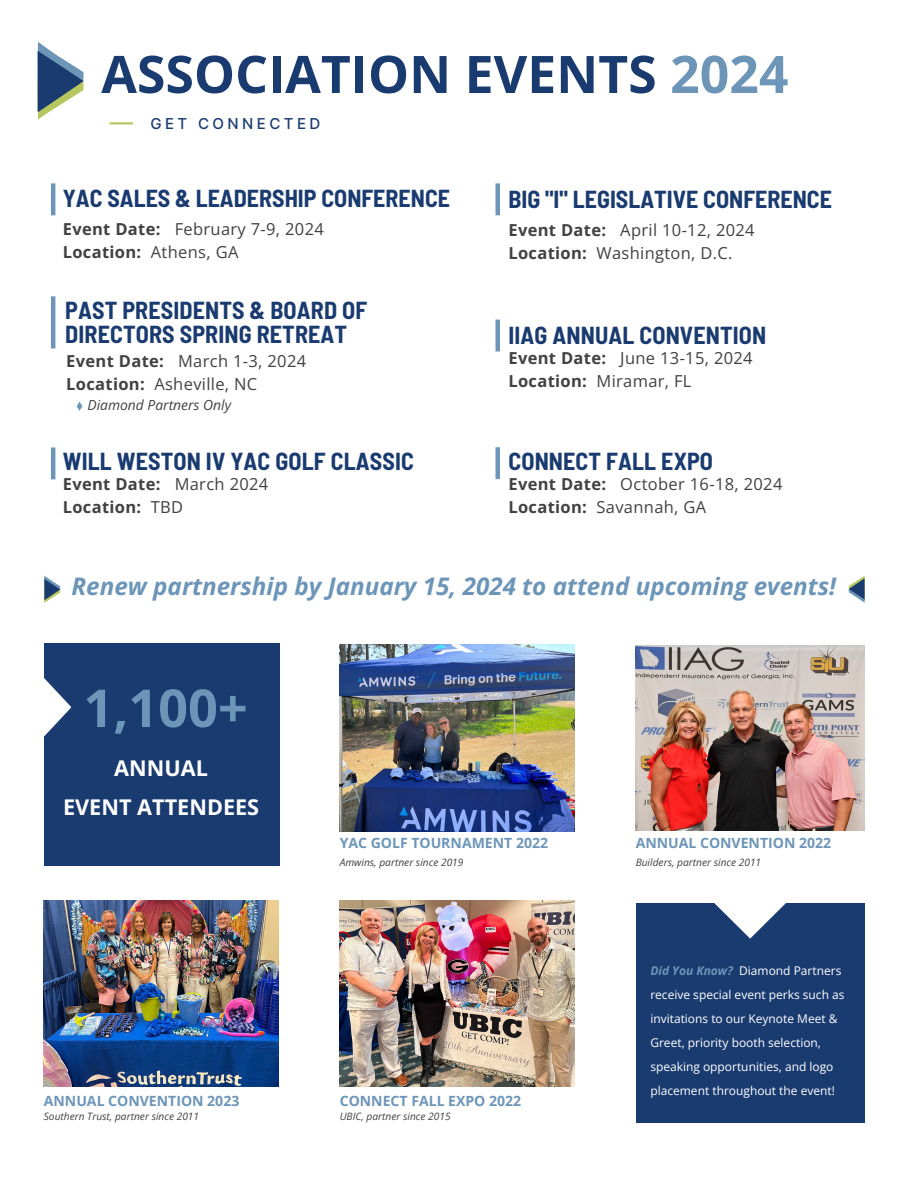
<style>
.page{position:relative;width:918px;height:1188px;background:#fff}
.page>*{position:absolute;margin:0;border:0;box-sizing:border-box;transform-origin:0 0}
.t1{font:700 52.35px "Open Sans";color:#6c95b8}
.t2{font:700 51.75px "Open Sans";color:#1a3b70}
.t3{font:italic 700 24.15px "Open Sans";color:#6c95b8}
.t4{font:700 semi-condensed 24px "Barlow";letter-spacing:.005em;color:#1a3b70}
.t5{font:700 21.75px "Open Sans";color:#fff}
.t6{font:16.5px "Open Sans";letter-spacing:.02em;color:#424040}
.t7{font:700 16.5px "Open Sans";letter-spacing:.02em;color:#424040}
.t8{font:500 15px "Inter";letter-spacing:.23em;color:#1a3b70}
.t9{font:700 14.1px "Open Sans";color:#6c95b8}
.t10{font:italic 13.8px "Open Sans";color:#424040}
.t11{font:12px/24px "Open Sans";color:#fff}
.t12{font:italic 10.2px "Open Sans";color:#424040}
.s1{color:#6c95b8}
.s2{font-weight:700}
.s3{font-weight:400}
.s4{font-weight:700;font-style:italic;color:#6c95b8}
</style>
<div class="page">
<svg style="left:38px;top:42px;width:45px;height:78px"></svg>
<hr style="left:110px;top:122px;width:23px;height:3px;background:#b5c75e">
<hr style="left:51px;top:296px;width:4px;height:52px;background:#6c95b8">
<svg style="left:77px;top:402px;width:5px;height:9px"></svg>
<div style="left:495px;top:183px;width:5px;height:32px;background:#6c95b8"></div>
<hr style="left:51px;top:183px;width:4px;height:32px;background:#6c95b8">
<div style="left:495px;top:320px;width:5px;height:31px;background:#6c95b8"></div>
<div style="left:495px;top:447px;width:5px;height:32px;background:#6c95b8"></div>
<hr style="left:51px;top:447px;width:4px;height:32px;background:#6c95b8">
<div style="left:636px;top:903px;width:229px;height:219px;background:#1a3b70"></div>
<svg style="left:714px;top:903px;width:72px;height:36px"></svg>
<img style="left:636px;top:645px;width:228px;height:186px">
<svg style="left:44px;top:576px;width:16px;height:27px"></svg>
<svg style="left:849px;top:576px;width:16px;height:27px"></svg>
<img style="left:340px;top:645px;width:235px;height:187px">
<div style="left:44px;top:643px;width:235px;height:223px;background:#1a3b70"></div>
<svg style="left:44px;top:678px;width:27px;height:59px"></svg>
<img style="left:44px;top:901px;width:235px;height:185px">
<img style="left:340px;top:901px;width:235px;height:185px">
<p class="t2" style="left:101px;top:38px;width:689px">ASSOCIATION EVENTS <span class="s1">2024</span></p>
<p class="t8" style="left:150px;top:114px;width:172px">GET CONNECTED</p>
<p class="t4" style="left:63px;top:183px;width:389px">YAC SALES &amp; LEADERSHIP CONFERENCE</p>
<p class="t6" style="left:63px;top:218px;width:263px"><span class="s2">Event Date:</span> February 7-9, 2024</p>
<p class="t7" style="left:63px;top:240px;width:177px">Location: <span class="s3">Athens, GA</span></p>
<p class="t4" style="left:65px;top:295px;width:303px">PAST PRESIDENTS &amp; BOARD OF</p>
<p class="t4" style="left:65px;top:319px;width:283px">DIRECTORS SPRING RETREAT</p>
<p class="t6" style="left:66px;top:350px;width:241px"><span class="s2">Event Date:</span> March 1-3, 2024</p>
<p class="t6" style="left:66px;top:372px;width:193px"><span class="s2">Location:</span> Asheville, NC</p>
<p class="t10" style="left:87px;top:396px;width:145px">Diamond Partners Only</p>
<p class="t4" style="left:63px;top:446px;width:353px">WILL WESTON IV YAC GOLF CLASSIC</p>
<p class="t7" style="left:63px;top:473px;width:207px">Event Date: <span class="s3">March 2024</span></p>
<p class="t7" style="left:63px;top:495px;width:122px">Location: <span class="s3">TBD</span></p>
<p class="t4" style="left:508px;top:184px;width:325px">BIG "I" LEGISLATIVE CONFERENCE</p>
<p class="t6" style="left:508px;top:219px;width:248px"><span class="s2">Event Date:</span> April 10-12, 2024</p>
<p class="t6" style="left:508px;top:241px;width:226px"><span class="s2">Location:</span> Washington, D.C.</p>
<p class="t4" style="left:508px;top:320px;width:259px">IIAG ANNUAL CONVENTION</p>
<p class="t6" style="left:508px;top:347px;width:246px"><span class="s2">Event Date:</span> June 13-15, 2024</p>
<p class="t6" style="left:508px;top:369px;width:185px"><span class="s2">Location:</span> Miramar, FL</p>
<p class="t4" style="left:508px;top:446px;width:206px">CONNECT FALL EXPO</p>
<p class="t6" style="left:508px;top:473px;width:275px"><span class="s2">Event Date:</span> October 16-18, 2024</p>
<p class="t6" style="left:508px;top:495px;width:199px"><span class="s2">Location:</span> Savannah, GA</p>
<p class="t3" style="left:71px;top:569px;width:766px">Renew partnership by January 15, 2024 to attend upcoming events!</p>
<p class="t1" style="left:83px;top:671px;width:166px">1,100+</p>
<p class="t5" style="left:114px;top:753px;width:95px">ANNUAL</p>
<p class="t5" style="left:63px;top:792px;width:198px">EVENT ATTENDEES</p>
<p class="t9" style="left:340px;top:833px;width:210px">YAC GOLF TOURNAMENT 2022</p>
<p class="t12" style="left:340px;top:855px;width:125px">Amwins, partner since 2019</p>
<p class="t9" style="left:44px;top:1091px;width:197px">ANNUAL CONVENTION 2023</p>
<p class="t12" style="left:44px;top:1109px;width:157px">Southern Trust, partner since 2011</p>
<p class="t9" style="left:340px;top:1091px;width:183px">CONNECT FALL EXPO 2022</p>
<p class="t12" style="left:340px;top:1109px;width:112px">UBIC, partner since 2015</p>
<p class="t9" style="left:636px;top:833px;width:197px">ANNUAL CONVENTION 2022</p>
<p class="t12" style="left:636px;top:855px;width:127px">Builders, partner since 2011</p>
<p class="t11" style="left:650px;top:958px;width:196px"><span class="s4">Did You Know?</span> Diamond Partners receive special event perks such as invitations to our Keynote Meet &amp; Greet, priority booth selection, speaking opportunities, and logo placement throughout the event!</p>
</div>
